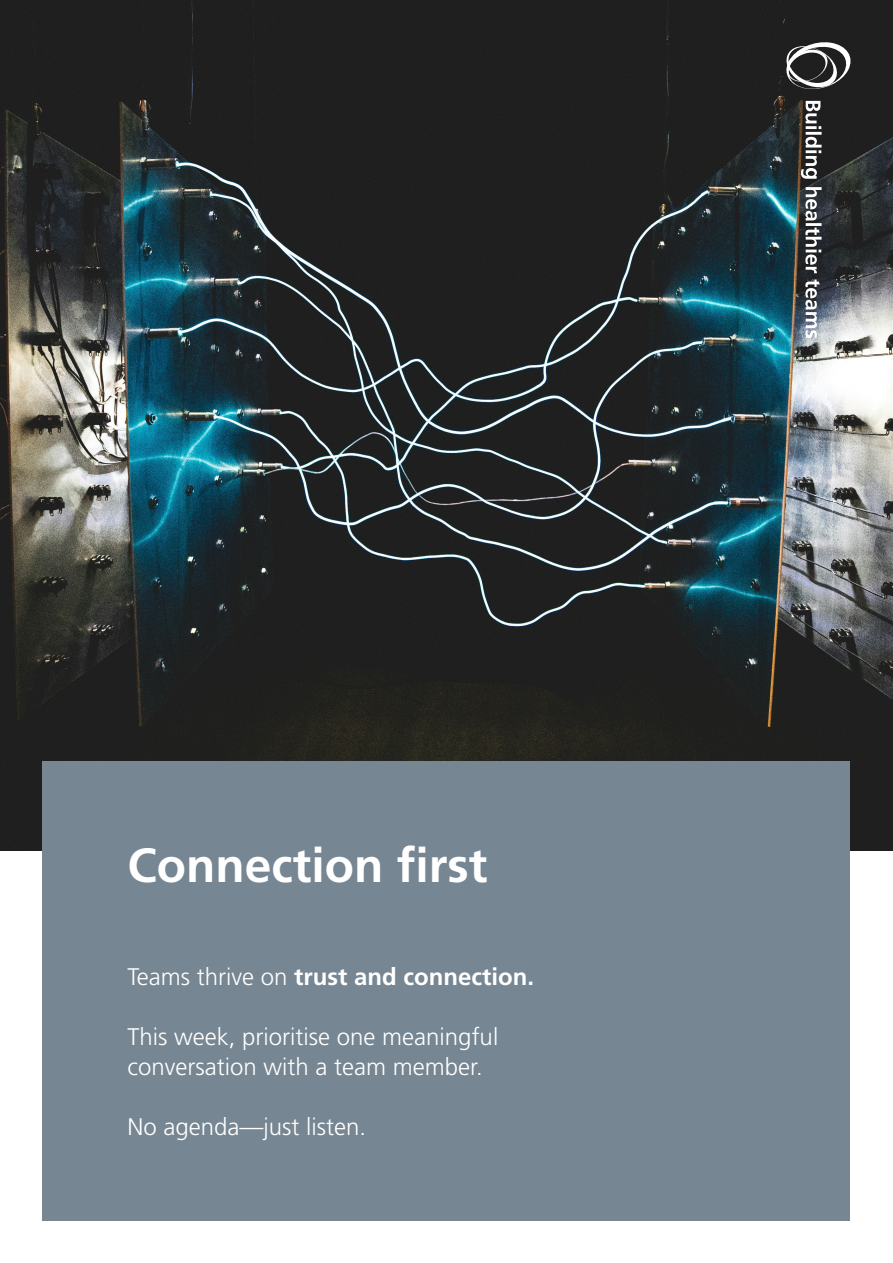
<style>
.page{position:relative;width:893px;height:1263px;background:#fff}
.page>*{position:absolute;margin:0;border:0;box-sizing:border-box;transform-origin:0 0}
.t1{font:700 48px "Frutiger LT Std";color:#fff}
.t2{font:300 24px/30px "Frutiger LT Std";color:#fff}
.t3{font:700 24px "Frutiger LT Std";color:#fff}
.s1{font-weight:300}
</style>
<div class="page">
<img style="left:0;top:0;width:893px;height:850px">
<div style="left:767px;top:23px;width:103px;height:334px;background:#231f20;opacity:.25"></div>
<svg style="left:782px;top:40px;width:73px;height:51px"></svg>
<svg style="left:801px;top:101px;width:21px;height:78px"></svg>
<svg style="left:805px;top:187px;width:17px;height:86px"></svg>
<svg style="left:805px;top:279px;width:15px;height:59px"></svg>
<div style="left:43px;top:761px;width:807px;height:459px;background:#768692"></div>
<p class="t1" style="left:128px;top:837px;width:361px">Connection first</p>
<p class="t3" style="left:128px;top:963px;width:408px"><span class="s1">Teams thrive on</span> trust and connection.</p>
<p class="t2" style="left:128px;top:1022px;width:372px">This week, prioritise one meaningful conversation with a team member.</p>
<p class="t2" style="left:128px;top:1112px;width:240px">No agenda—just listen.</p>
</div>
